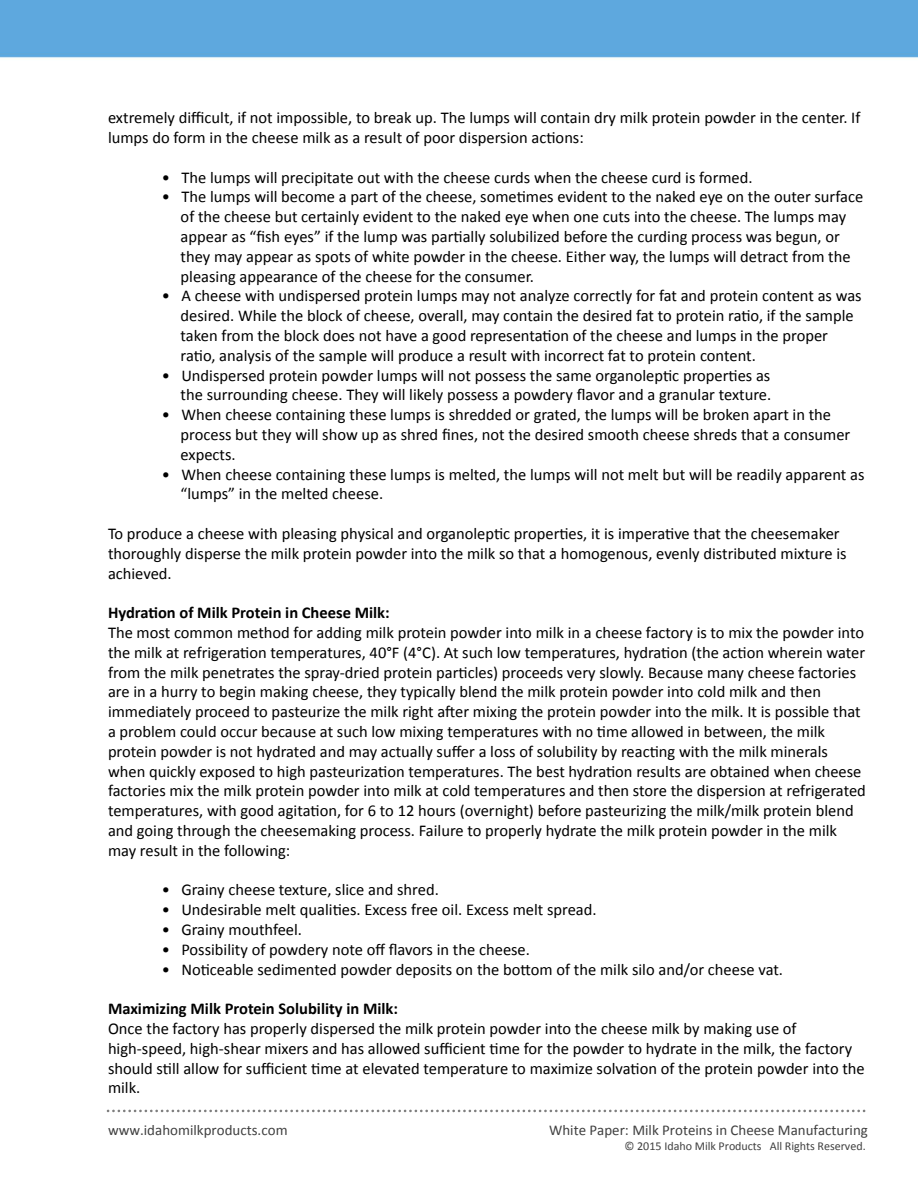
<style>
.page{position:relative;width:918px;height:1188px;background:#fff}
.page>*{position:absolute;margin:0;border:0;box-sizing:border-box;transform-origin:0 0}
.t1{font:16.5px/19.8px "Calibri";color:#000}
.t2{font:700 16.5px "Calibri";color:#000}
.t3{font:15px "Calibri";color:#404040}
.t4{font:12px "Calibri";letter-spacing:-.005em;color:#404040}
</style>
<div class="page">
<div style="left:0;top:0;width:918px;height:58px;background:#5ea8de"></div>
<svg style="left:108px;top:1110px;width:758px;height:2px"></svg>
<p class="t1" style="left:108px;top:108px;width:754px">extremely difficult, if not impossible, to break up. The lumps will contain dry milk protein powder in the center. If lumps do form in the cheese milk as a result of poor dispersion actions:</p>
<p class="t1" style="left:162px;top:167px;width:592px">• The lumps will precipitate out with the cheese curds when the cheese curd is formed.</p>
<p class="t1" style="left:181px;top:187px;width:684px;text-indent:-19px">• The lumps will become a part of the cheese, sometimes evident to the naked eye on the outer surface of the cheese but certainly evident to the naked eye when one cuts into the cheese. The lumps may appear as “fish eyes” if the lump was partially solubilized before the curding process was begun, or they may appear as spots of white powder in the cheese. Either way, the lumps will detract from the pleasing appearance of the cheese for the consumer.</p>
<p class="t1" style="left:181px;top:286px;width:683px;text-indent:-19px">• A cheese with undispersed protein lumps may not analyze correctly for fat and protein content as was desired. While the block of cheese, overall, may contain the desired fat to protein ratio, if the sample taken from the block does not have a good representation of the cheese and lumps in the proper ratio, analysis of the sampIe will produce a result with incorrect fat to protein content.</p>
<p class="t1" style="left:162px;top:365px;width:611px;text-align:right">• Undispersed protein powder lumps will not possess the same organoleptic properties as the surrounding cheese. They will likely possess a powdery flavor and a granular texture.</p>
<p class="t1" style="left:181px;top:405px;width:671px;text-indent:-19px">• When cheese containing these lumps is shredded or grated, the lumps will be broken apart in the process but they will show up as shred fines, not the desired smooth cheese shreds that a consumer expects.</p>
<p class="t1" style="left:181px;top:464px;width:685px;text-indent:-19px">• When cheese containing these lumps is melted, the lumps will not melt but will be readily apparent as “lumps” in the melted cheese.</p>
<p class="t1" style="left:108px;top:524px;width:740px">To produce a cheese with pleasing physical and organoleptic properties, it is imperative that the cheesemaker thoroughly disperse the milk protein powder into the milk so that a homogenous, evenly distributed mixture is achieved.</p>
<p class="t2" style="left:108px;top:602px;width:283px">Hydration of Milk Protein in Cheese Milk:</p>
<p class="t1" style="left:108px;top:623px;width:759px">The most common method for adding milk protein powder into milk in a cheese factory is to mix the powder into the milk at refrigeration temperatures, 40°F (4°C). At such low temperatures, hydration (the action wherein water from the milk penetrates the spray-dried protein particles) proceeds very slowly. Because many cheese factories are in a hurry to begin making cheese, they typically blend the milk protein powder into cold milk and then immediately proceed to pasteurize the milk right after mixing the protein powder into the milk. It is possible that a problem could occur because at such low mixing temperatures with no time allowed in between, the milk protein powder is not hydrated and may actually suffer a loss of solubility by reacting with the milk minerals when quickly exposed to high pasteurization temperatures. The best hydration results are obtained when cheese factories mix the milk protein powder into milk at cold temperatures and then store the dispersion at refrigerated temperatures, with good agitation, for 6 to 12 hours (overnight) before pasteurizing the milk/milk protein blend and going through the cheesemaking process. Failure to properly hydrate the milk protein powder in the milk may result in the following:</p>
<p class="t1" style="left:162px;top:880px;width:278px">• Grainy cheese texture, slice and shred.</p>
<p class="t1" style="left:162px;top:900px;width:436px">• Undesirable melt qualities. Excess free oil. Excess melt spread.</p>
<p class="t1" style="left:162px;top:920px;width:142px">• Grainy mouthfeel.</p>
<p class="t1" style="left:162px;top:939px;width:370px">• Possibility of powdery note off flavors in the cheese.</p>
<p class="t1" style="left:162px;top:959px;width:623px">• Noticeable sedimented powder deposits on the bottom of the milk silo and/or cheese vat.</p>
<p class="t2" style="left:108px;top:998px;width:292px">Maximizing Milk Protein Solubility in Milk:</p>
<p class="t1" style="left:108px;top:1019px;width:758px">Once the factory has properly dispersed the milk protein powder into the cheese milk by making use of high-speed, high-shear mixers and has allowed sufficient time for the powder to hydrate in the milk, the factory should still allow for sufficient time at elevated temperature to maximize solvation of the protein powder into the milk.</p>
<p class="t3" style="left:108px;top:1120px;width:181px">www.idahomilkproducts.com</p>
<p class="t3" style="left:549px;top:1120px;width:320px">White Paper: Milk Proteins in Cheese Manufacturing</p>
<p class="t4" style="left:624px;top:1139px;width:243px">© 2015 Idaho Milk Products All Rights Reserved.</p>
</div>
